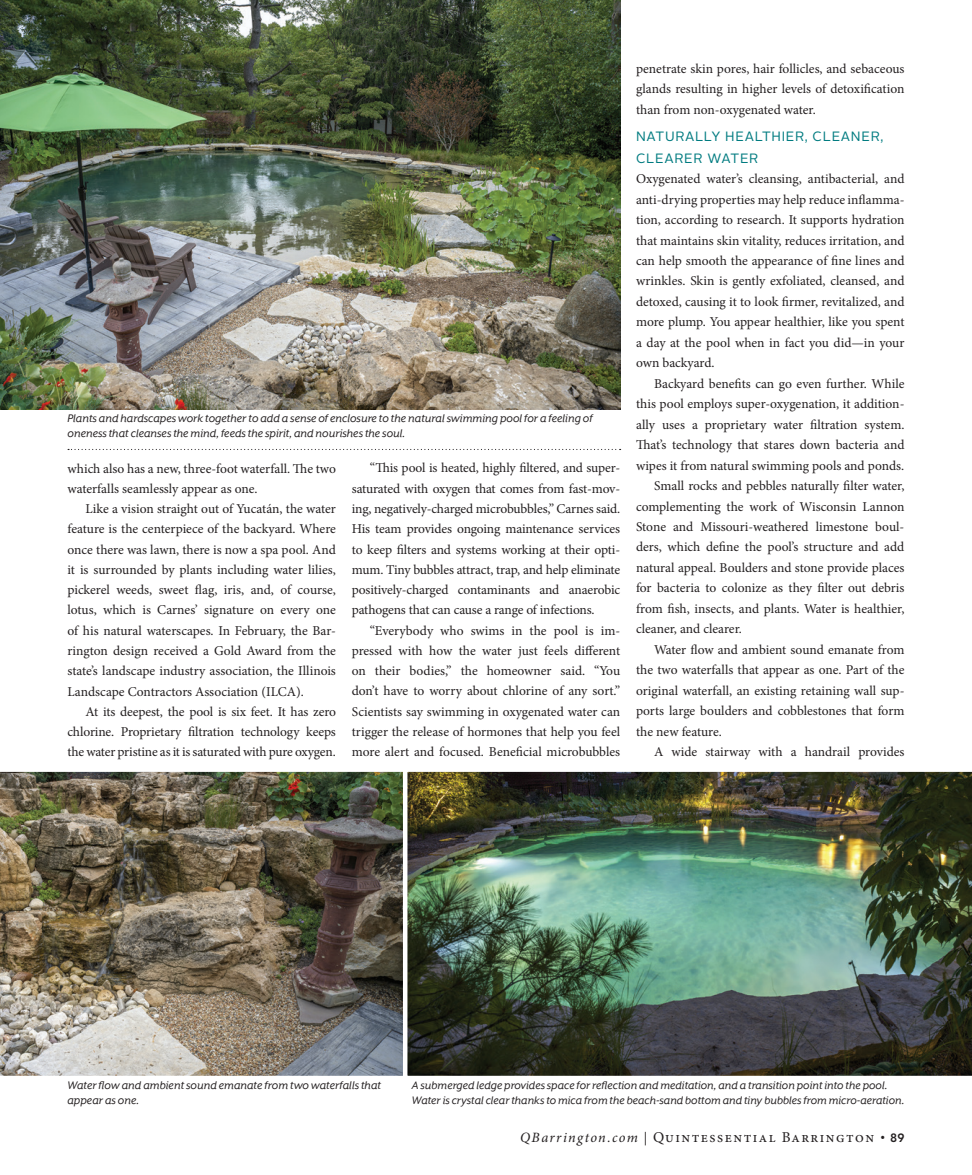
<style>
.page{position:relative;width:972px;height:1175px;background:#fff}
.page>*{position:absolute;margin:0;border:0;box-sizing:border-box;transform-origin:0 0}
.t1{font:15px "Minion Pro";letter-spacing:.1em;color:#231f20}
.t2{font:13.5px/20.2px "Minion Pro";letter-spacing:-.005em;color:#231f20;text-align:justify}
.t3{font:13.5px/21.1px "Alright Sans";letter-spacing:.05em;color:#007b80}
.t4{font:12.75px/15px "Mr Eaves XL San Alt RI";color:#231f20}
.t5{font:12.6px/15px "Mr Eaves XL San Alt RI";color:#231f20}
.s1{font-style:italic;font-size:14.25px}
.s2{font-size:13.5px}
.s3{font-size:12px}
.s4{font-family:"Avenir LT Std";font-weight:800;font-size:12px}
</style>
<div class="page">
<img style="left:0;top:771px;width:401px;height:305px">
<img style="left:401px;top:771px;width:571px;height:305px">
<img style="left:0;top:0;width:620px;height:410px">
<svg style="left:68px;top:449px;width:553px;height:1px"></svg>
<p class="t4" style="left:68px;top:410px;width:527px">Plants and hardscapes work together to add a sense of enclosure to the natural swimming pool for a feeling of oneness that cleanses the mind, feeds the spirit, and nourishes the soul.</p>
<p class="t2" style="left:68px;top:458px;width:270px">which also has a new, three-foot waterfall. The two waterfalls seamlessly appear as one.</p>
<p class="t2" style="left:68px;top:498px;width:270px;text-indent:18px">Like a vision straight out of Yucatán, the water feature is the centerpiece of the backyard. Where once there was lawn, there is now a spa pool. And it is surrounded by plants including water lilies, pickerel weeds, sweet flag, iris, and, of course, lotus, which is Carnes’ signature on every one of his natural waterscapes. In February, the Bar&shy;rington design received a Gold Award from the state’s landscape industry association, the Illinois Landscape Contractors Association (ILCA).</p>
<p class="t2" style="left:68px;top:701px;width:270px;text-indent:18px">At its deepest, the pool is six feet. It has zero chlorine. Proprietary filtration technology keeps the water pristine as it is saturated with pure oxygen.</p>
<p class="t2" style="left:352px;top:458px;width:270px;text-indent:18px">“This pool is heated, highly filtered, and super&shy;saturated with oxygen that comes from fast-mov&shy;ing, negatively-charged microbubbles,” Carnes said.<br>His team provides ongoing maintenance services to keep filters and systems working at their opti&shy;mum. Tiny bubbles attract, trap, and help eliminate positively-charged contaminants and anaerobic pathogens that can cause a range of infections.</p>
<p class="t2" style="left:352px;top:620px;width:270px;text-indent:18px">“Everybody who swims in the pool is im&shy;pressed with how the water just feels different on their bodies,” the homeowner said. “You don’t have to worry about chlorine of any sort.” Scientists say swimming in oxygenated water can trigger the release of hormones that help you feel more alert and focused. Beneficial microbubbles</p>
<p class="t2" style="left:636px;top:58px;width:270px">penetrate skin pores, hair follicles, and sebaceous glands resulting in higher levels of detoxification than from non-oxygenated water.</p>
<p class="t3" style="left:636px;top:126px;width:249px">NATURALLY HEALTHIER, CLEANER,<br>CLEARER WATER</p>
<p class="t2" style="left:636px;top:169px;width:270px">Oxygenated water’s cleansing, antibacterial, and anti-drying properties may help reduce inflamma&shy;tion, according to research. It supports hydration that maintains skin vitality, reduces irritation, and can help smooth the appearance of fine lines and wrinkles. Skin is gently exfoliated, cleansed, and detoxed, causing it to look firmer, revitalized, and more plump. You appear healthier, like you spent a day at the pool when in fact you did—in your own backyard.</p>
<p class="t2" style="left:654px;top:373px;width:252px">Backyard benefits can go even further. While</p>
<p class="t2" style="left:636px;top:394px;width:270px">this pool employs super-oxygenation, it addition-</p>
<p class="t2" style="left:636px;top:414px;width:270px">ally uses a proprietary water filtration system.</p>
<p class="t2" style="left:636px;top:435px;width:270px">That’s technology that stares down bacteria and</p>
<p class="t2" style="left:636px;top:455px;width:270px">wipes it from natural swimming pools and ponds.</p>
<p class="t2" style="left:654px;top:476px;width:252px">Small rocks and pebbles naturally filter water,</p>
<p class="t2" style="left:636px;top:496px;width:270px">complementing the work of Wisconsin Lannon</p>
<p class="t2" style="left:636px;top:516px;width:270px">Stone and Missouri-weathered limestone boul-</p>
<p class="t2" style="left:636px;top:537px;width:270px">ders, which define the pool’s structure and add</p>
<p class="t2" style="left:636px;top:557px;width:270px">natural appeal. Boulders and stone provide places</p>
<p class="t2" style="left:636px;top:578px;width:270px">for bacteria to colonize as they filter out debris</p>
<p class="t2" style="left:636px;top:598px;width:270px">from fish, insects, and plants. Water is healthier,</p>
<p class="t2" style="left:636px;top:619px;width:107px">cleaner, and clearer.</p>
<p class="t2" style="left:654px;top:639px;width:252px">Water flow and ambient sound emanate from</p>
<p class="t2" style="left:636px;top:660px;width:270px">the two waterfalls that appear as one. Part of the</p>
<p class="t2" style="left:636px;top:680px;width:270px">original waterfall, an existing retaining wall sup-</p>
<p class="t2" style="left:636px;top:700px;width:270px">ports large boulders and cobblestones that form</p>
<p class="t2" style="left:636px;top:721px;width:87px">the new feature.</p>
<p class="t2" style="left:654px;top:741px;width:252px">A wide stairway with a handrail provides</p>
<p class="t4" style="left:68px;top:1077px;width:315px">Water flow and ambient sound emanate from two waterfalls that appear as one.</p>
<p class="t5" style="left:412px;top:1077px;width:494px">A submerged ledge provides space for reflection and meditation, and a transition point into the pool.<br>Water is crystal clear thanks to mica from the beach-sand bottom and tiny bubbles from micro-aeration.</p>
<p class="t1" style="left:520px;top:1126px;width:386px"><span class="s1">QBarrington.com</span> <span class="s2">|</span> Quintessential Barrington <span class="s3">•</span> <span class="s4">89</span></p>
</div>
